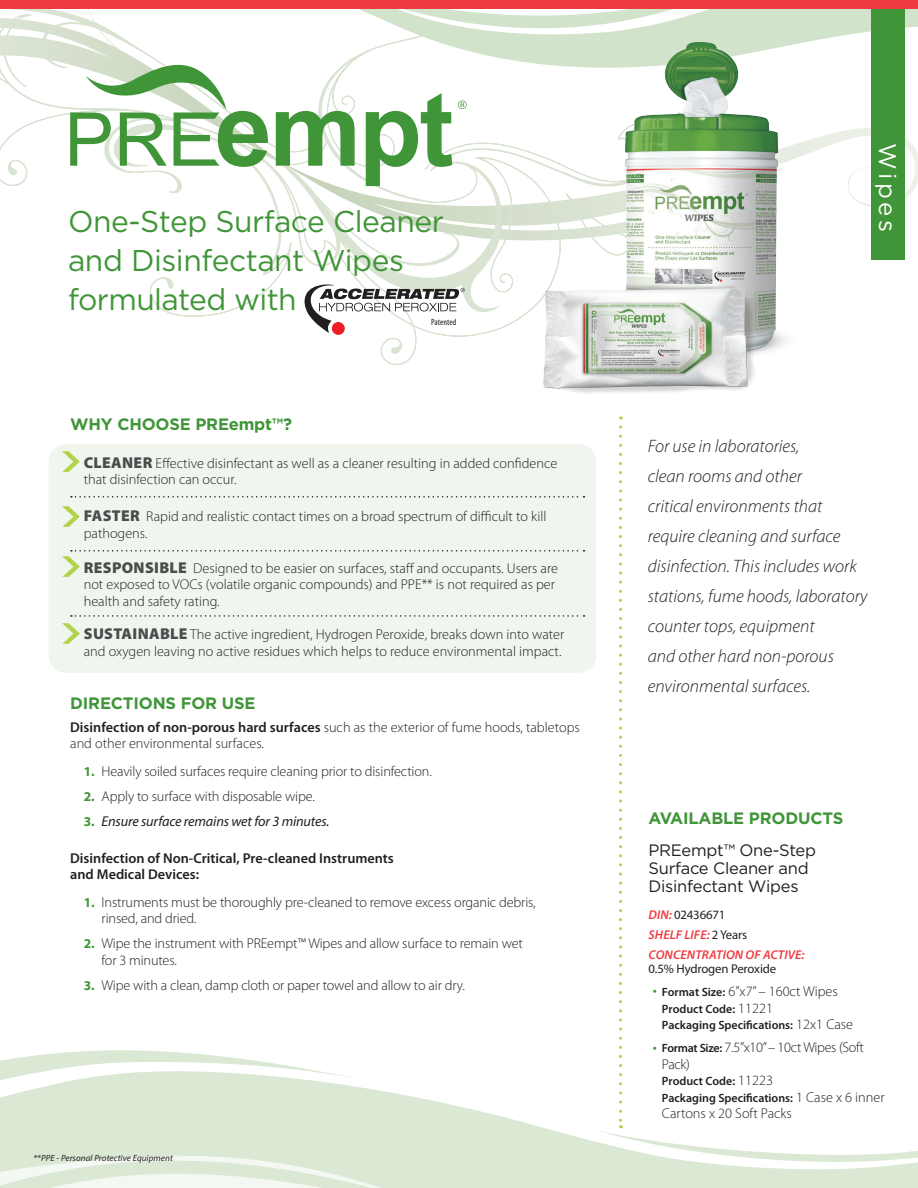
<style>
.page{position:relative;width:918px;height:1188px;background:#fff}
.page>*{position:absolute;margin:0;border:0;box-sizing:border-box;transform-origin:0 0}
.t1{font:30px/39px "Gotham";letter-spacing:-.015em;color:#3f9537}
.t2{font:24px "Gotham";letter-spacing:.15em;color:#fff}
.t3{font:italic 300 18px/30px "Myriad Pro";color:#231f20}
.t4{font:700 16.5px "Gotham";letter-spacing:-.01em;color:#3f9537}
.t5{font:16.5px/18px "Gotham";letter-spacing:-.015em;color:#231f20}
.t6{font:300 14.25px/16.5px "Myriad Pro";color:#231f20}
.t7{font:600 14.25px/16.5px "Myriad Pro";color:#231f20}
.t8{font:300 14.25px/16.5px "Myriad Pro";letter-spacing:-.025em;color:#231f20}
.t9{font:italic 14.25px "Myriad Pro";letter-spacing:-.01em;color:#231f20}
.t10{font:italic 600 12.75px/20.2px "Myriad Pro";letter-spacing:.01em;color:#ee3a41}
.t11{font:12.75px "Myriad Pro";letter-spacing:-.01em;color:#231f20}
.t12{font:600 12px/16.5px "Myriad Pro";color:#231f20}
.t13{font:italic 9px "Myriad Pro";letter-spacing:.01em;color:#231f20}
.t14{font:condensed 9px "Myriad Pro";color:#231f20}
.s1{font-weight:900;font-size:15.75px;color:#4b4c4d}
.s2{font-weight:600}
.s3{font-weight:700;font-size:13.5px;color:#3f9537}
.s4{font-weight:700;font-style:normal;font-size:13.5px;color:#3f9537}
.s5{font-weight:400;font-style:normal;color:#231f20}
.s6{font-weight:400;color:#3f9537}
.s7{font-weight:600;font-size:12px}
.s8{font-weight:300;font-size:14.25px}
</style>
<div class="page">
<div style="left:49px;top:444px;width:547px;height:229px;background:#f0f6ee;border-radius:18px"></div>
<svg style="left:62px;top:506px;width:18px;height:21px"></svg>
<svg style="left:62px;top:623px;width:18px;height:21px"></svg>
<svg style="left:62px;top:451px;width:18px;height:21px"></svg>
<svg style="left:0;top:1050px;width:613px;height:138px;fill:#dae8d4"></svg>
<svg style="left:0;top:1138px;width:539px;height:50px"></svg>
<svg style="left:613px;top:1125px;width:305px;height:63px"></svg>
<svg style="left:619px;top:427px;width:3px;height:701px"></svg>
<div style="left:332px;top:322px;width:12px;height:13px;border:1px solid #ee1d23;border-radius:50%"></div>
<svg style="left:0;top:8px;width:918px;height:325px"></svg>
<div style="left:871px;top:0;width:33px;height:259px;background:#3f9537"></div>
<svg style="left:71px;top:496px;width:514px;height:2px"></svg>
<svg style="left:62px;top:550px;width:523px;height:27px"></svg>
<svg style="left:71px;top:615px;width:514px;height:2px"></svg>
<div style="left:0;top:0;width:918px;height:8px;background:#ee3a41"></div>
<img style="left:509px;top:14px;width:355px;height:403px">
<h1 class="t1" style="left:68px;top:201px;width:377px">One-Step Surface Cleaner and Disinfectant Wipes formulated with</h1>
<p class="t14" style="left:431px;top:317px;width:27px">Patented</p>
<p class="t4" style="left:70px;top:415px;width:223px">WHY CHOOSE PREempt™?</p>
<p class="t6" style="left:84px;top:455px;width:475px"><span class="s1">CLEANER</span> Effective disinfectant as well as a cleaner resulting in added confidence that disinfection can occur.</p>
<p class="t6" style="left:84px;top:509px;width:464px"><span class="s1">FASTER</span> Rapid and realistic contact times on a broad spectrum of difficult to kill pathogens.</p>
<p class="t6" style="left:84px;top:560px;width:476px"><span class="s1">RESPONSIBLE</span> Designed to be easier on surfaces, staff and occupants. Users are not exposed to VOCs (volatile organic compounds) and PPE** is not required as per health and safety rating.</p>
<p class="t6" style="left:84px;top:626px;width:482px"><span class="s1">SUSTAINABLE</span> The active ingredient, Hydrogen Peroxide, breaks down into water and oxygen leaving no active residues which helps to reduce environmental impact.</p>
<p class="t4" style="left:70px;top:693px;width:187px">DIRECTIONS FOR USE</p>
<p class="t6" style="left:70px;top:719px;width:511px"><span class="s2">Disinfection of non-porous hard surfaces</span> such as the exterior of fume hoods, tabletops and other environmental surfaces.</p>
<p class="t6" style="left:84px;top:763px;width:350px"><span class="s3">1.</span> Heavily soiled surfaces require cleaning prior to disinfection.</p>
<p class="t6" style="left:84px;top:788px;width:233px"><span class="s3">2.</span> Apply to surface with disposable wipe.</p>
<p class="t9" style="left:84px;top:812px;width:247px"><span class="s4">3.</span> Ensure surface remains wet for 3 minutes.</p>
<p class="t7" style="left:70px;top:849px;width:325px">Disinfection of Non-Critical, Pre-cleaned Instruments and Medical Devices:</p>
<p class="t6" style="left:102px;top:894px;width:436px;text-indent:-18px"><span class="s3">1.</span> Instruments must be thoroughly pre-cleaned to remove excess organic debris, rinsed, and dried.</p>
<p class="t6" style="left:102px;top:935px;width:423px;text-indent:-18px"><span class="s3">2.</span> Wipe the instrument with PREempt™ Wipes and allow surface to remain wet for 3 minutes.</p>
<p class="t6" style="left:84px;top:977px;width:383px"><span class="s3">3.</span> Wipe with a clean, damp cloth or paper towel and allow to air dry.</p>
<p class="t13" style="left:33px;top:1152px;width:141px">**PPE - Personal Protective Equipment</p>
<h2 class="t2" style="left:901px;top:143px;width:91px;rotate:90deg">Wipes</h2>
<p class="t3" style="left:648px;top:431px;width:221px">For use in laboratories,<br>clean rooms and other<br>critical environments that require cleaning and surface disinfection. This includes work stations, fume hoods, laboratory counter tops, equipment<br>and other hard non-porous environmental surfaces.</p>
<p class="t4" style="left:648px;top:809px;width:196px">AVAILABLE PRODUCTS</p>
<p class="t5" style="left:648px;top:841px;width:169px">PREempt™ One-Step<br>Surface Cleaner and<br>Disinfectant Wipes</p>
<p class="t10" style="left:649px;top:904px;width:158px">DIN: <span class="s5">02436671<br></span>SHELF LIFE: <span class="s5">2 Years<br></span>CONCENTRATION OF ACTIVE:</p>
<p class="t11" style="left:648px;top:961px;width:129px">0.5% Hydrogen Peroxide</p>
<p class="t6" style="left:653px;top:983px;width:186px"><span class="s6">•</span> <span class="s7">Format Size:</span> 6”x7” – 160ct Wipes</p>
<p class="t12" style="left:662px;top:1000px;width:193px">Product Code: <span class="s8">11221<br></span>Packaging Specifications: <span class="s8">12x1 Case</span></p>
<p class="t8" style="left:662px;top:1040px;width:204px;text-indent:-9px"><span class="s6">•</span> <span class="s7">Format Size:</span> 7.5”x10” – 10ct Wipes (Soft<br>Pack)</p>
<p class="t12" style="left:662px;top:1073px;width:224px">Product Code: <span class="s8">11223<br></span>Packaging Specifications: <span class="s8">1 Case x 6 inner</span></p>
<p class="t6" style="left:662px;top:1106px;width:131px">Cartons x 20 Soft Packs</p>
</div>
